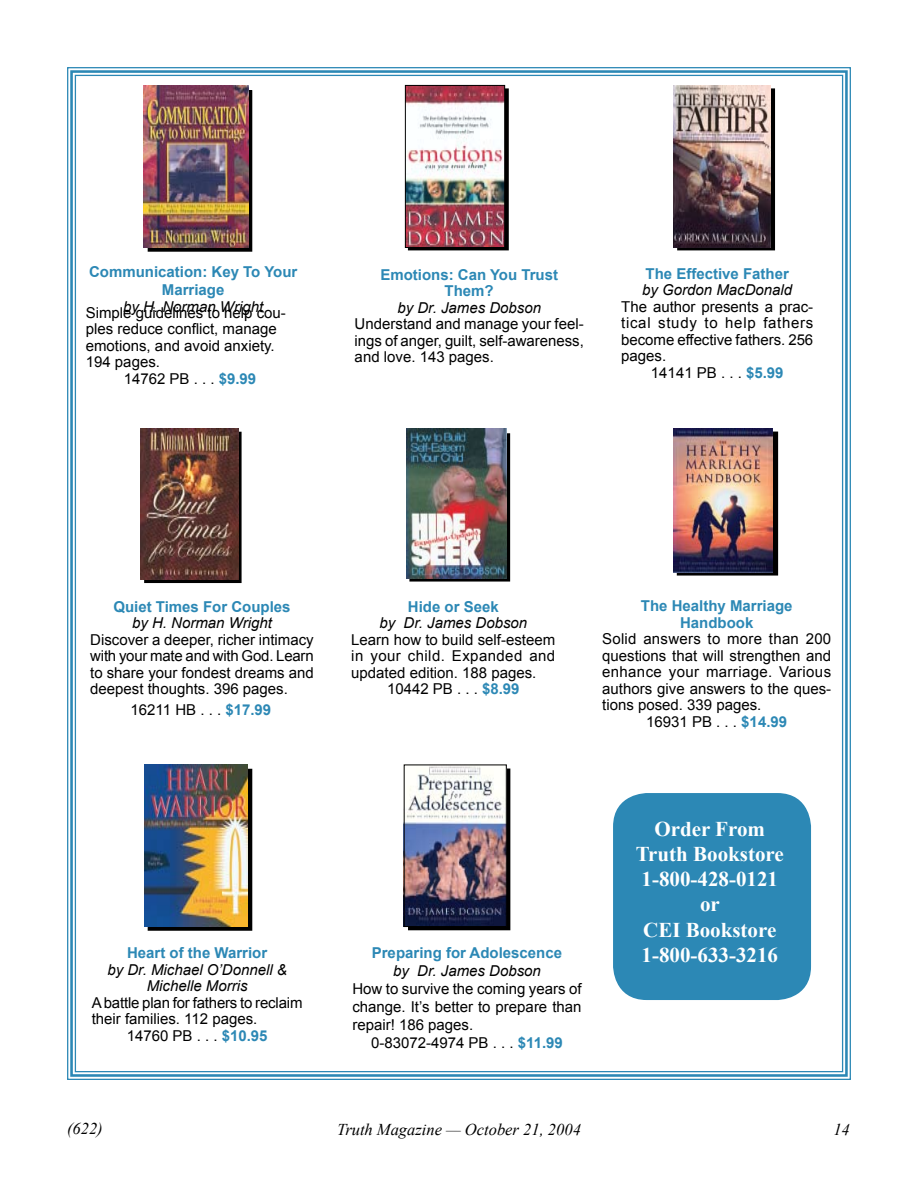
<style>
.page{position:relative;width:918px;height:1188px;background:#fff}
.page>*{position:absolute;margin:0;border:0;box-sizing:border-box;transform-origin:0 0}
.t1{font:700 21px/25.2px "Times New Roman";color:#fff;text-align:center}
.t2{font:italic 16.5px "Times New Roman";color:#000}
.t3{font:15px/16.5px "Arial";color:#000;text-align:justify}
.t4{font:700 15px/16.5px "Arial";color:#2c88b5;text-align:center}
.t5{font:italic 15px/16.5px "Arial";color:#000;text-align:center}
.t6{font:15px "Arial";letter-spacing:.025em;color:#000}
.t7{font:15px "Arial";letter-spacing:.02em;color:#000}
.t8{font:15px "Arial";letter-spacing:.045em;color:#000}
.s1{font-weight:700;color:#2c88b5}
</style>
<div class="page">
<img style="left:67px;top:67px;width:784px;height:1013px">
<div style="left:613px;top:793px;width:198px;height:207px;background:#2c88b5;border-radius:34px"></div>
<p class="t4" style="left:89px;top:263px;width:210px;line-height:18px">Communication: Key To Your<br>Marriage</p>
<p class="t5" style="left:123px;top:298px;width:142px">by H. Norman Wright</p>
<p class="t3" style="left:86px;top:305px;width:202px">Simple guidelines to help cou-</p>
<p class="t3" style="left:86px;top:321px;width:192px">ples reduce conflict, manage</p>
<p class="t3" style="left:86px;top:338px;width:190px">emotions, and avoid anxiety.</p>
<p class="t3" style="left:86px;top:354px;width:76px">194 pages.</p>
<p class="t3" style="left:124px;top:371px;width:134px">14762 PB . . . <span class="s1">$9.99</span></p>
<p class="t4" style="left:380px;top:267px;width:179px">Emotions: Can You Trust<br>Them?</p>
<p class="t5" style="left:397px;top:299px;width:145px">by Dr. James Dobson</p>
<p class="t3" style="left:355px;top:316px;width:231px">Understand and manage your feel&shy;ings of anger, guilt, self-awareness, and love. 143 pages.</p>
<p class="t4" style="left:646px;top:266px;width:145px">The Effective Father</p>
<p class="t5" style="left:642px;top:282px;width:152px">by Gordon MacDonald</p>
<p class="t3" style="left:621px;top:299px;width:193px">The author presents a prac-</p>
<p class="t8" style="left:621px;top:313px;width:193px">tical study to help fathers</p>
<p class="t3" style="left:621px;top:332px;width:194px">become effective fathers. 256</p>
<p class="t3" style="left:621px;top:348px;width:47px">pages.</p>
<p class="t3" style="left:651px;top:365px;width:134px">14141 PB . . . <span class="s1">$5.99</span></p>
<p class="t4" style="left:113px;top:599px;width:179px">Quiet Times For Couples</p>
<p class="t5" style="left:132px;top:615px;width:142px">by H. Norman Wright</p>
<p class="t3" style="left:90px;top:632px;width:225px">Discover a deeper, richer intimacy with your mate and with God. Learn to share your fondest dreams and deepest thoughts. 396 pages.</p>
<p class="t3" style="left:131px;top:702px;width:142px">16211 HB . . . <span class="s1">$17.99</span></p>
<p class="t4" style="left:127px;top:945px;width:142px">Heart of the Warrior</p>
<p class="t5" style="left:107px;top:962px;width:181px">by Dr. Michael O’Donnell &amp;<br>Michelle Morris</p>
<p class="t3" style="left:92px;top:995px;width:212px">A battle plan for fathers to reclaim</p>
<p class="t3" style="left:92px;top:1011px;width:167px">their families. 112 pages.</p>
<p class="t3" style="left:127px;top:1028px;width:142px">14760 PB . . . <span class="s1">$10.95</span></p>
<p class="t4" style="left:408px;top:599px;width:92px">Hide or Seek</p>
<p class="t5" style="left:379px;top:615px;width:149px">by Dr. James Dobson</p>
<p class="t3" style="left:351px;top:632px;width:206px">Learn how to build self-esteem</p>
<p class="t6" style="left:351px;top:646px;width:205px">in your child. Expanded and</p>
<p class="t3" style="left:351px;top:665px;width:187px">updated edition. 188 pages.</p>
<p class="t3" style="left:387px;top:681px;width:134px">10442 PB . . . <span class="s1">$8.99</span></p>
<p class="t4" style="left:641px;top:598px;width:153px">The Healthy Marriage<br>Handbook</p>
<p class="t7" style="left:602px;top:629px;width:231px">Solid answers to more than 200</p>
<p class="t3" style="left:602px;top:647px;width:231px">questions that will strengthen and</p>
<p class="t6" style="left:602px;top:662px;width:231px">enhance your marriage. Various</p>
<p class="t3" style="left:602px;top:680px;width:231px">authors give answers to the ques-</p>
<p class="t3" style="left:602px;top:697px;width:161px">tions posed. 339 pages.</p>
<p class="t3" style="left:646px;top:713px;width:142px">16931 PB . . . <span class="s1">$14.99</span></p>
<p class="t4" style="left:372px;top:945px;width:192px">Preparing for Adolescence</p>
<p class="t5" style="left:393px;top:963px;width:149px">by Dr. James Dobson</p>
<p class="t3" style="left:352px;top:980px;width:231px;line-height:18px">How to survive the coming years of change. It’s better to prepare than repair! 186 pages.</p>
<p class="t3" style="left:371px;top:1035px;width:193px">0-83072-4974 PB . . . <span class="s1">$11.99</span></p>
<h1 class="t1" style="left:636px;top:816px;width:149px">Order From<br>Truth Bookstore<br>1-800-428-0121 or<br>CEI Bookstore<br>1-800-633-3216</h1>
<p class="t2" style="left:67px;top:1117px;width:37px">(622)</p>
<p class="t2" style="left:337px;top:1118px;width:245px">Truth Magazine — October 21, 2004</p>
<p class="t2" style="left:833px;top:1118px;width:18px">14</p>
</div>
